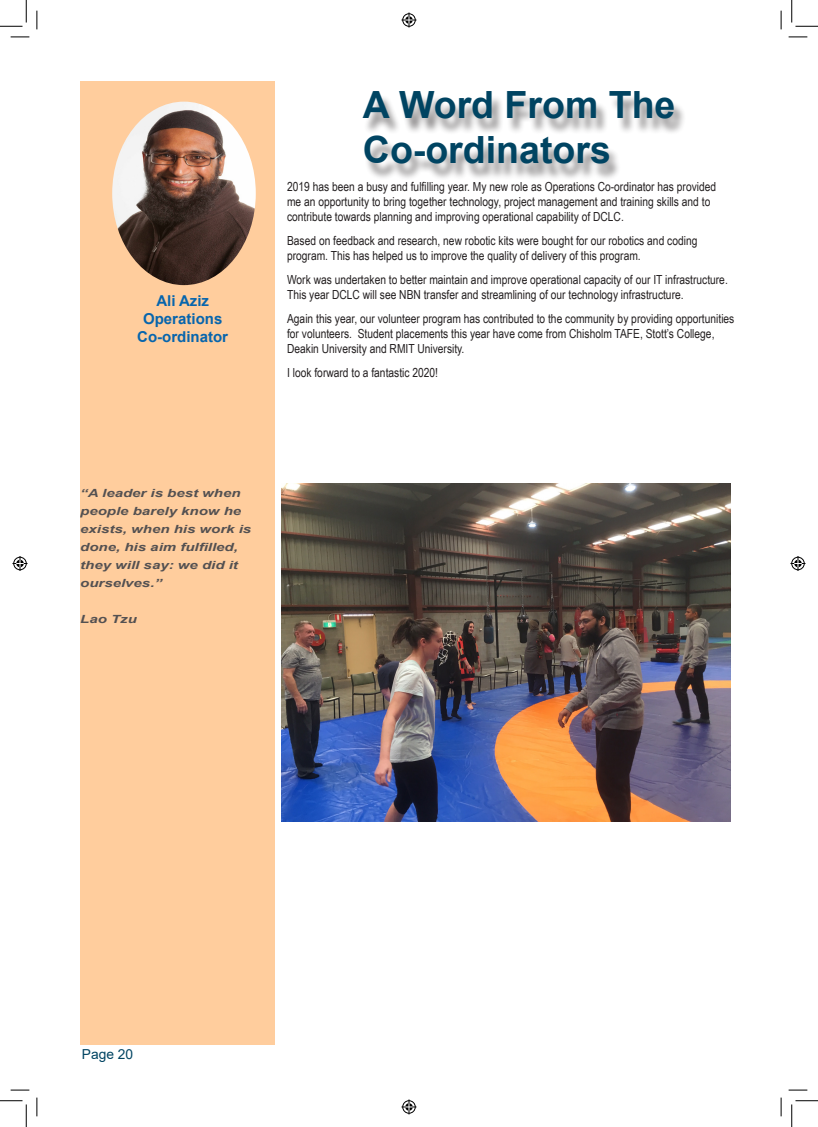
<style>
.page{position:relative;width:818px;height:1127px;background:#fff}
.page>*{position:absolute;margin:0;border:0;box-sizing:border-box;transform-origin:0 0}
.t1{font:700 37.5px/45px "Arial";color:#004462}
.t2{font:700 15px "Arial";color:#0765ad}
.t3{font:13.75px "Arial";color:#004462}
.t4{font:12.5px/15px "Arial Narrow";color:#231f20}
.t5{font:italic 700 11.25px/18px "Arial";color:#231f20;scale:1.33 1}
</style>
<div class="page">
<div style="left:363px;top:95px;width:323px;height:86px;background:#231f20;opacity:.5"></div>
<img style="left:281px;top:483px;width:449px;height:338px">
<div style="left:80px;top:82px;width:194px;height:962px;background:#ffcd9d"></div>
<img style="left:112px;top:102px;width:144px;height:183px">
<svg style="left:11px;top:36px;width:18px;height:2px"></svg>
<svg style="left:788px;top:36px;width:19px;height:2px"></svg>
<svg style="left:11px;top:1089px;width:18px;height:1px"></svg>
<svg style="left:788px;top:1089px;width:19px;height:1px"></svg>
<svg style="left:36px;top:11px;width:2px;height:18px"></svg>
<svg style="left:36px;top:1097px;width:2px;height:18px"></svg>
<svg style="left:780px;top:11px;width:2px;height:18px"></svg>
<svg style="left:780px;top:1097px;width:2px;height:18px"></svg>
<svg style="left:0;top:0;width:27px;height:27px"></svg>
<svg style="left:0;top:1100px;width:27px;height:26px"></svg>
<svg style="left:791px;top:0;width:27px;height:27px"></svg>
<svg style="left:791px;top:1100px;width:27px;height:26px"></svg>
<svg style="left:401px;top:13px;width:15px;height:15px"></svg>
<svg style="left:401px;top:1099px;width:15px;height:15px"></svg>
<svg style="left:13px;top:556px;width:15px;height:15px"></svg>
<svg style="left:790px;top:556px;width:15px;height:15px"></svg>
<p class="t2" style="left:156px;top:290px;width:54px">Ali Aziz</p>
<p class="t2" style="left:143px;top:308px;width:81px">Operations</p>
<p class="t2" style="left:137px;top:326px;width:92px">Co-ordinator</p>
<p class="t1" style="left:363px;top:83px;width:314px">A Word From The<br>Co-ordinators</p>
<p class="t4" style="left:287px;top:178px;width:431px">2019 has been a busy and fulfilling year. My new role as Operations Co-ordinator has provided me an opportunity to bring together technology, project management and training skills and to contribute towards planning and improving operational capability of DCLC.</p>
<p class="t4" style="left:287px;top:232px;width:412px">Based on feedback and research, new robotic kits were bought for our robotics and coding program. This has helped us to improve the quality of delivery of this program.</p>
<p class="t4" style="left:287px;top:271px;width:442px">Work was undertaken to better maintain and improve operational capacity of our IT infrastructure.<br>This year DCLC will see NBN transfer and streamlining of our technology infrastructure.</p>
<p class="t4" style="left:287px;top:310px;width:449px">Again this year, our volunteer program has contributed to the community by providing opportunities for volunteers. Student placements this year have come from Chisholm TAFE, Stott’s College,<br>Deakin University and RMIT University.</p>
<p class="t4" style="left:287px;top:364px;width:153px">I look forward to a fantastic 2020!</p>
<p class="t5" style="left:80px;top:484px;width:130px">“A leader is best when people barely know he exists, when his work is done, his aim fulfilled, they will say: we did it ourselves.”</p>
<p class="t5" style="left:80px;top:610px;width:44px">Lao Tzu</p>
<p class="t3" style="left:82px;top:1044px;width:53px">Page 20</p>
</div>
